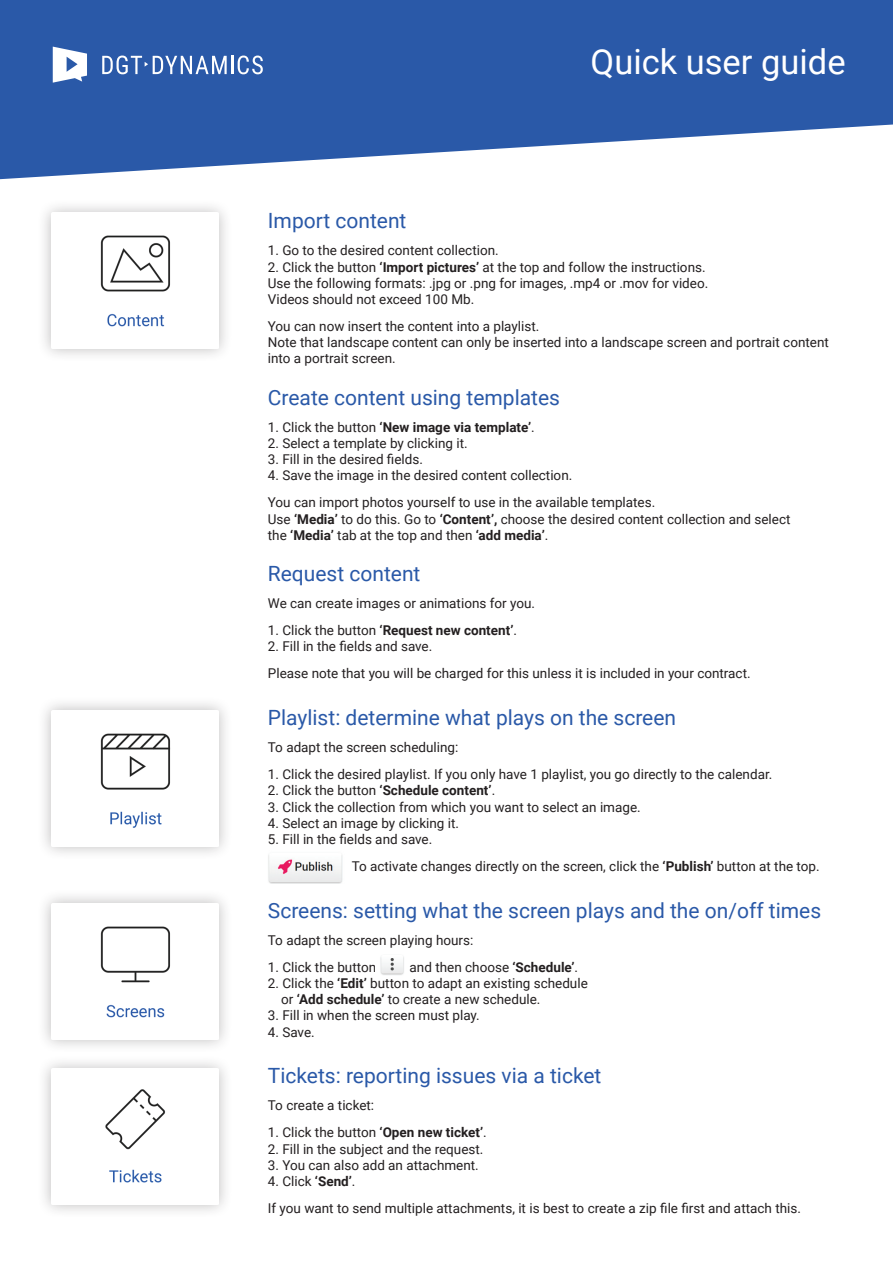
<style>
.page{position:relative;width:893px;height:1263px;background:#fff}
.page>*{position:absolute;margin:0;border:0;box-sizing:border-box;transform-origin:0 0}
.t1{font:34.5px "Roboto";color:#fff}
.t2{font:21px "Roboto";color:#2a59a8}
.t3{font:13.5px/16.2px "Roboto";color:#231f20}
.t4{font:700 13.5px "Roboto";color:#231f20}
.s1{font-weight:700}
.s2{font-weight:400}
</style>
<div class="page">
<svg style="left:0;top:0;width:893px;height:179px;fill:#2a59a8"></svg>
<svg style="left:53px;top:47px;width:34px;height:36px"></svg>
<svg style="left:102px;top:56px;width:161px;height:18px"></svg>
<div style="left:37px;top:198px;width:196px;height:165px;background:#231f20;opacity:.3"></div>
<img style="left:51px;top:213px;width:168px;height:136px">
<div style="left:37px;top:696px;width:196px;height:164px;background:#231f20;opacity:.3"></div>
<img style="left:51px;top:710px;width:168px;height:136px">
<img style="left:268px;top:855px;width:75px;height:29px">
<div style="left:37px;top:889px;width:196px;height:164px;background:#231f20;opacity:.3"></div>
<img style="left:51px;top:903px;width:168px;height:136px">
<img style="left:380px;top:957px;width:24px;height:18px">
<div style="left:37px;top:1054px;width:196px;height:165px;background:#231f20;opacity:.3"></div>
<img style="left:51px;top:1068px;width:168px;height:137px">
<h1 class="t1" style="left:591px;top:37px;width:257px">Quick user guide</h1>
<h2 class="t2" style="left:268px;top:206px;width:140px">Import content</h2>
<p class="t3" style="left:268px;top:242px;width:232px">1. Go to the desired content collection.</p>
<p class="t3" style="left:268px;top:258px;width:442px">2. Click the button <span class="s1">‘Import pictures’</span> at the top and follow the instructions.<br>Use the following formats: .jpg or .png for images, .mp4 or .mov for video.<br>Videos should not exceed 100 Mb.</p>
<p class="t3" style="left:268px;top:318px;width:563px">You can now insert the content into a playlist.<br>Note that landscape content can only be inserted into a landscape screen and portrait content into a portrait screen.</p>
<h2 class="t2" style="left:268px;top:383px;width:294px">Create content using templates</h2>
<p class="t4" style="left:268px;top:417px;width:268px"><span class="s2">1. Click the button</span> ‘New image via template’<span class="s2">.</span></p>
<p class="t3" style="left:268px;top:435px;width:201px">2. Select a template by clicking it.</p>
<p class="t3" style="left:268px;top:451px;width:157px">3. Fill in the desired fields.</p>
<p class="t3" style="left:268px;top:462px;width:389px;line-height:27px">4. Save the image in the desired content collection.<br>You can import photos yourself to use in the available templates.</p>
<p class="t3" style="left:268px;top:510px;width:524px">Use <span class="s1">‘Media’</span> to do this. Go to <span class="s1">‘Content’,</span> choose the desired content collection and select the <span class="s1">‘Media’</span> tab at the top and then <span class="s1">‘add media’</span>.</p>
<h2 class="t2" style="left:268px;top:559px;width:154px">Request content</h2>
<p class="t3" style="left:268px;top:595px;width:269px">We can create images or animations for you.</p>
<p class="t4" style="left:268px;top:621px;width:251px"><span class="s2">1. Click the button</span> ‘Request new content’<span class="s2">.</span></p>
<p class="t3" style="left:268px;top:633px;width:484px;line-height:27px">2. Fill in the fields and save.<br>Please note that you will be charged for this unless it is included in your contract.</p>
<h2 class="t2" style="left:268px;top:703px;width:410px">Playlist: determine what plays on the screen</h2>
<p class="t3" style="left:268px;top:739px;width:192px">To adapt the screen scheduling:</p>
<p class="t3" style="left:268px;top:766px;width:506px">1. Click the desired playlist. If you only have 1 playlist, you go directly to the calendar.</p>
<p class="t3" style="left:268px;top:782px;width:229px">2. Click the button <span class="s1">‘Schedule content’</span>.</p>
<p class="t3" style="left:268px;top:798px;width:374px">3. Click the collection from which you want to select an image.</p>
<p class="t3" style="left:268px;top:814px;width:193px">4. Select an image by clicking it.</p>
<p class="t3" style="left:352px;top:825px;width:469px;line-height:27px;text-indent:-84px">5. Fill in the fields and save.<br>To activate changes directly on the screen, click the <span class="s1">‘Publish’</span> button at the top.</p>
<h2 class="t2" style="left:268px;top:896px;width:555px">Screens: setting what the screen plays and the on/off times</h2>
<p class="t3" style="left:268px;top:931px;width:207px">To adapt the screen playing hours:</p>
<p class="t3" style="left:268px;top:958px;width:110px">1. Click the button</p>
<p class="t3" style="left:410px;top:958px;width:170px">and then choose <span class="s1">‘Schedule’</span>.</p>
<p class="t3" style="left:281px;top:975px;width:308px;text-indent:-13px">2. Click the <span class="s1">‘Edit’</span> button to adapt an existing schedule or <span class="s1">‘Add schedule’</span> to create a new schedule.</p>
<p class="t3" style="left:268px;top:1007px;width:213px">3. Fill in when the screen must play.</p>
<p class="t3" style="left:268px;top:1023px;width:48px">4. Save.</p>
<h2 class="t2" style="left:268px;top:1061px;width:335px">Tickets: reporting issues via a ticket</h2>
<p class="t3" style="left:268px;top:1097px;width:108px">To create a ticket:</p>
<p class="t3" style="left:268px;top:1124px;width:220px">1. Click the button <span class="s1">‘Open new ticket’</span>.</p>
<p class="t3" style="left:268px;top:1140px;width:217px">2. Fill in the subject and the request.</p>
<p class="t3" style="left:268px;top:1156px;width:212px">3. You can also add an attachment.</p>
<p class="t3" style="left:268px;top:1167px;width:535px;line-height:27px">4. Click <span class="s1">‘Send’</span>.<br>If you want to send multiple attachments, it is best to create a zip file first and attach this.</p>
</div>
